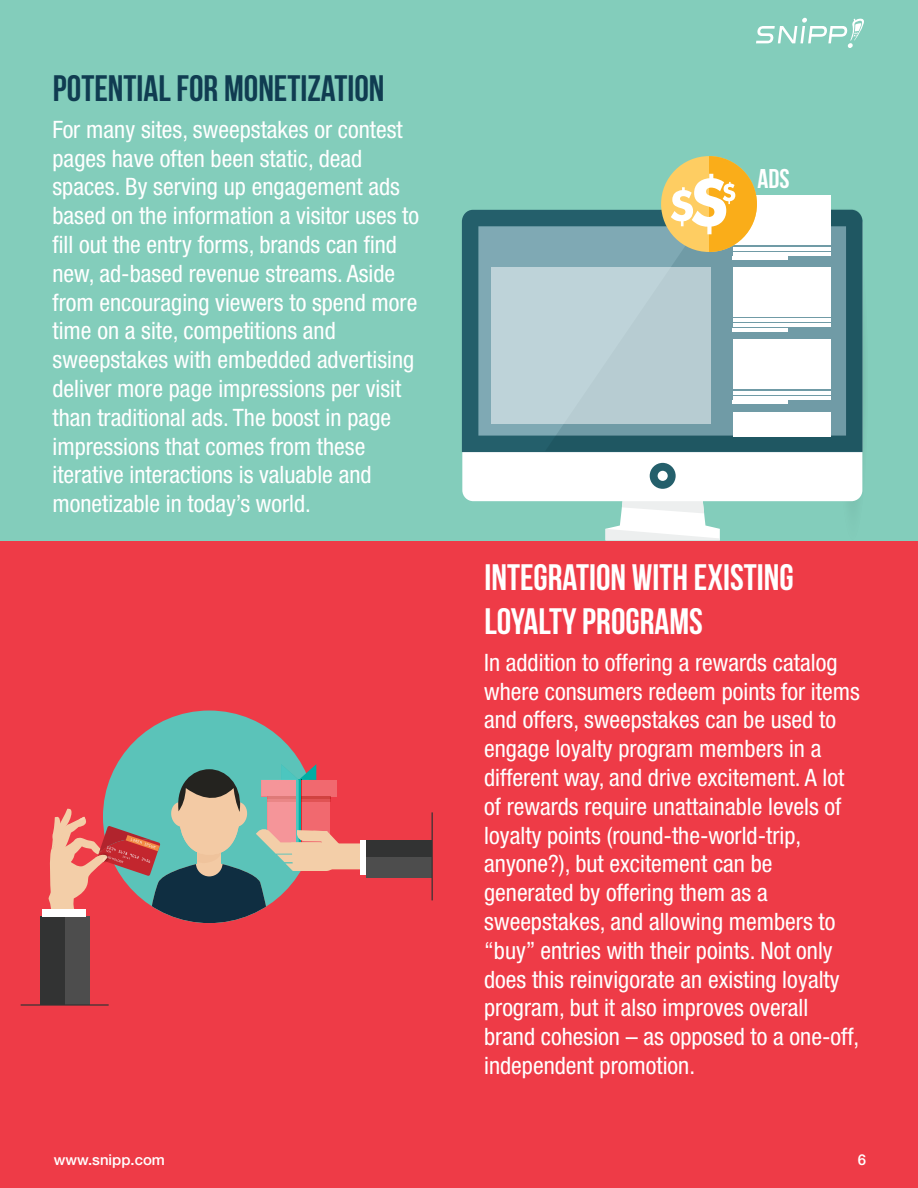
<style>
.page{position:relative;width:918px;height:1188px;background:#ee3b47}
.page>*{position:absolute;margin:0;border:0;box-sizing:border-box;transform-origin:0 0}
.t1{font:700 36.6px/44px "Bebas Neue";color:#fff}
.t2{font:700 36.6px "Bebas Neue";color:#103c51}
.t3{font:700 27px "Bebas Neue";color:#fff}
.t4{font:condensed 24px/28.8px "Helvetica Neue LT Std";color:#fff}
.t5{font:500 15px "Helvetica Neue LT Std";color:#fff}
</style>
<div class="page">
<div style="left:0;top:0;width:918px;height:540px;background:#83cdbb"></div>
<div style="left:837px;top:223px;width:31px;height:316px;background:#80c8b7;border-radius:50%"></div>
<div style="left:462px;top:212px;width:400px;height:289px;background:#fff;border-radius:11px"></div>
<svg style="left:606px;top:463px;width:114px;height:77px"></svg>
<svg style="left:462px;top:210px;width:401px;height:242px;fill:#245f6b"></svg>
<svg style="left:545px;top:209px;width:317px;height:242px"></svg>
<div style="left:491px;top:267px;width:220px;height:156px;background:#bed3d9"></div>
<div style="left:733px;top:195px;width:98px;height:50px;background:#fff"></div>
<hr style="left:733px;top:247px;width:98px;height:3px;background:#fff">
<hr style="left:733px;top:252px;width:98px;height:3px;background:#fff">
<hr style="left:733px;top:257px;width:55px;height:3px;background:#fff">
<div style="left:733px;top:267px;width:98px;height:49px;background:#fff"></div>
<hr style="left:733px;top:319px;width:98px;height:3px;background:#fff">
<hr style="left:733px;top:324px;width:98px;height:3px;background:#fff">
<hr style="left:733px;top:328px;width:55px;height:4px;background:#fff">
<div style="left:733px;top:339px;width:98px;height:50px;background:#fff"></div>
<hr style="left:733px;top:391px;width:98px;height:3px;background:#fff">
<hr style="left:733px;top:396px;width:98px;height:3px;background:#fff">
<hr style="left:733px;top:401px;width:55px;height:3px;background:#fff">
<div style="left:733px;top:412px;width:98px;height:25px;background:#fff"></div>
<div style="left:661px;top:156px;width:96px;height:96px;background:#fecd62;border-radius:50%"></div>
<svg style="left:671px;top:156px;width:86px;height:96px"></svg>
<div style="left:103px;top:711px;width:213px;height:212px;background:#5bc3b9;border-radius:50%"></div>
<div style="left:41px;top:916px;width:49px;height:89px;background:#4d4d4d"></div>
<div style="left:41px;top:916px;width:24px;height:89px;background:#323333"></div>
<div style="left:42px;top:909px;width:44px;height:7px;background:#fff"></div>
<hr style="left:21px;top:1004px;width:88px;height:2px;background:#323333">
<div style="left:366px;top:840px;width:66px;height:38px;background:#4d4d4d"></div>
<div style="left:366px;top:840px;width:66px;height:16px;background:#323333"></div>
<svg style="left:48px;top:764px;width:377px;height:159px"></svg>
<div style="left:301px;top:846px;width:35px;height:25px;background:#f3cea8;border-radius:10px"></div>
<hr style="left:432px;top:812px;width:1px;height:88px;background:#323333">
<svg style="left:756px;top:17px;width:108px;height:31px"></svg>
<h1 class="t2" style="left:53px;top:68px;width:333px">POTENTIAL FOR MONETIZATION</h1>
<p class="t4" style="left:52px;top:115px;width:368px">For many sites, sweepstakes or contest pages have often been static, dead spaces. By serving up engagement ads based on the information a visitor uses to fill out the entry forms, brands can find new, ad-based revenue streams. Aside from encouraging viewers to spend more time on a site, competitions and sweepstakes with embedded advertising deliver more page impressions per visit than traditional ads. The boost in page impressions that comes from these iterative interactions is valuable and monetizable in today’s world.</p>
<p class="t3" style="left:757px;top:164px;width:34px">ADS</p>
<h1 class="t1" style="left:485px;top:555px;width:311px">INTEGRATION WITH EXISTING<br>LOYALTY PROGRAMS</h1>
<p class="t4" style="left:484px;top:648px;width:377px">In addition to offering a rewards catalog where consumers redeem points for items and offers, sweepstakes can be used to engage loyalty program members in a different way, and drive excitement. A lot of rewards require unattainable levels of loyalty points (round-the-world-trip, anyone?), but excitement can be generated by offering them as a sweepstakes, and allowing members to “buy” entries with their points. Not only does this reinvigorate an existing loyalty program, but it also improves overall brand cohesion – as opposed to a one-off, independent promotion.</p>
<p class="t5" style="left:54px;top:1150px;width:113px">www.snipp.com</p>
<p class="t5" style="left:858px;top:1150px;width:10px">6</p>
</div>
